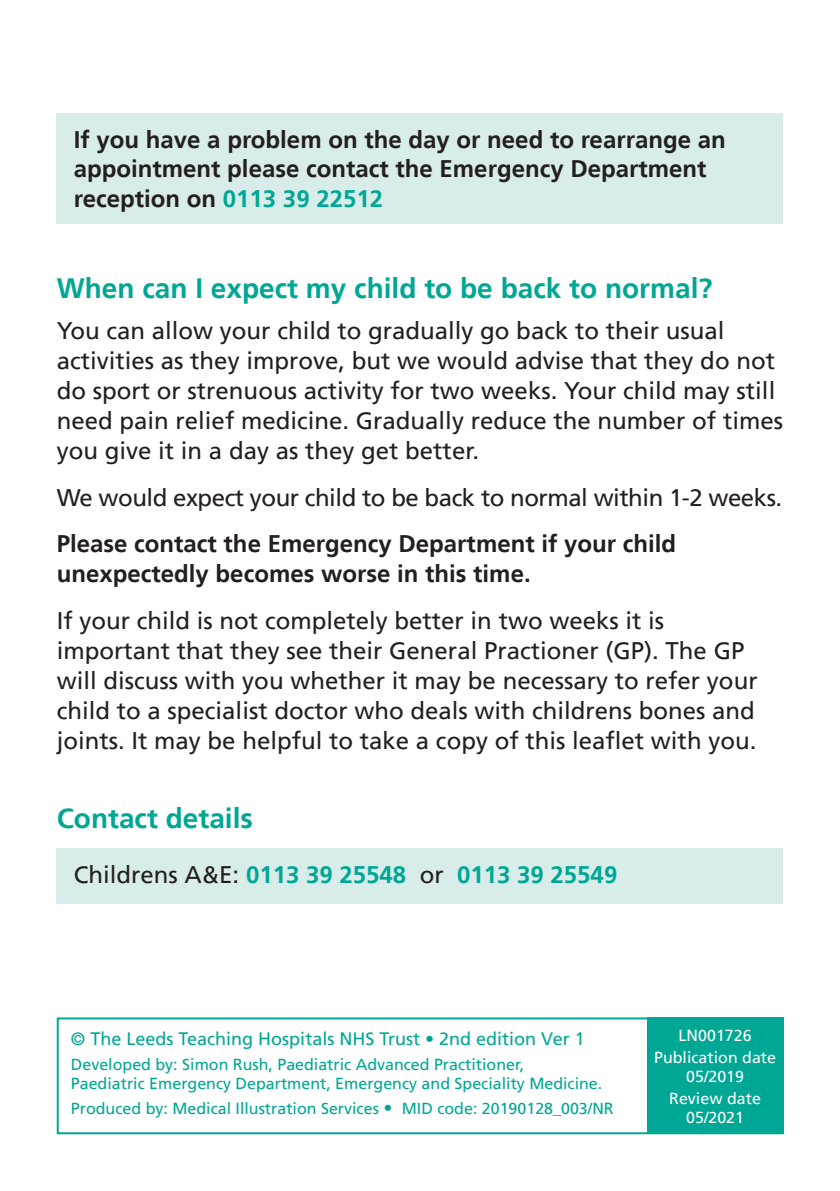
<style>
.page{position:relative;width:840px;height:1191px;background:#fff}
.page>*{position:absolute;margin:0;border:0;box-sizing:border-box;transform-origin:0 0}
.Main_Headings{font:700 28px "Frutiger LT";color:#00a794}
.Body_Text{font:24px/30px "Frutiger LT";color:#231f20}
.Body_Text-2{font:700 24px/29.4px "Frutiger LT";color:#231f20}
.Body_Text-3{font:24px "Frutiger LT";letter-spacing:-.02em;color:#231f20}
.Body_Text-4{font:700 24px "Frutiger LT";color:#00a794}
.Back_cover_Box_Text{font:18px "Frutiger LT";color:#00a794}
.Back_cover_Box_Text-2{font:16px/19.2px "Frutiger LT";color:#00a794}
.Back_cover_Box_Text-3{font:16px "Frutiger LT";color:#fff}
.s1{color:#00a794}
.s2{font-weight:400;color:#231f20}
.s3{font-size:18px}
</style>
<div class="page">
<div style="left:57px;top:1017px;width:725px;height:117px;border:2px solid #00a794"></div>
<div style="left:646px;top:1017px;width:136px;height:117px;background:#00a794"></div>
<div style="left:57px;top:113px;width:725px;height:111px;background:#d8edea"></div>
<div style="left:57px;top:847px;width:725px;height:56px;background:#d8edea"></div>
<p class="Body_Text-2" style="left:74px;top:125px;width:653px">If you have a problem on the day or need to rearrange an appointment please contact the Emergency Department reception on <span class="s1">0113 39 22512</span></p>
<p class="Main_Headings" style="left:57px;top:271px;width:657px">When can I expect my child to be back to normal?</p>
<p class="Body_Text" style="left:57px;top:316px;width:727px">You can allow your child to gradually go back to their usual activities as they improve, but we would advise that they do not do sport or strenuous activity for two weeks. Your child may still need pain relief medicine. Gradually reduce the number of times you give it in a day as they get better.</p>
<p class="Body_Text-3" style="left:57px;top:483px;width:726px">We would expect your child to be back to normal within 1-2 weeks.</p>
<p class="Body_Text-2" style="left:57px;top:528px;width:620px;line-height:30px">Please contact the Emergency Department if your child unexpectedly becomes worse in this time.</p>
<p class="Body_Text" style="left:57px;top:605px;width:702px">If your child is not completely better in two weeks it is important that they see their General Practioner (GP). The GP will discuss with you whether it may be necessary to refer your child to a specialist doctor who deals with childrens bones and joints. It may be helpful to take a copy of this leaflet with you.</p>
<p class="Main_Headings" style="left:57px;top:801px;width:198px">Contact details</p>
<p class="Body_Text-4" style="left:74px;top:860px;width:544px"><span class="s2">Childrens A&amp;E:</span> 0113 39 25548 <span class="s2">or</span> 0113 39 25549</p>
<p class="Back_cover_Box_Text" style="left:71px;top:1028px;width:515px">© The Leeds Teaching Hospitals NHS Trust • 2nd edition Ver 1</p>
<p class="Back_cover_Box_Text-2" style="left:71px;top:1055px;width:532px">Developed by: Simon Rush, Paediatric Advanced Practitioner,<br>Paediatric Emergency Department, Emergency and Speciality Medicine.</p>
<p class="Back_cover_Box_Text-2" style="left:71px;top:1098px;width:544px">Produced by: Medical Illustration Services <span class="s3">•</span> MID code: 20190128_003/NR</p>
<p class="Back_cover_Box_Text-3" style="left:678px;top:1025px;width:74px">LN001726</p>
<p class="Back_cover_Box_Text-3" style="left:653px;top:1047px;width:123px">Publication date</p>
<p class="Back_cover_Box_Text-3" style="left:685px;top:1067px;width:59px">05/2019</p>
<p class="Back_cover_Box_Text-3" style="left:669px;top:1089px;width:93px">Review date</p>
<p class="Back_cover_Box_Text-3" style="left:685px;top:1108px;width:59px">05/2021</p>
</div>
